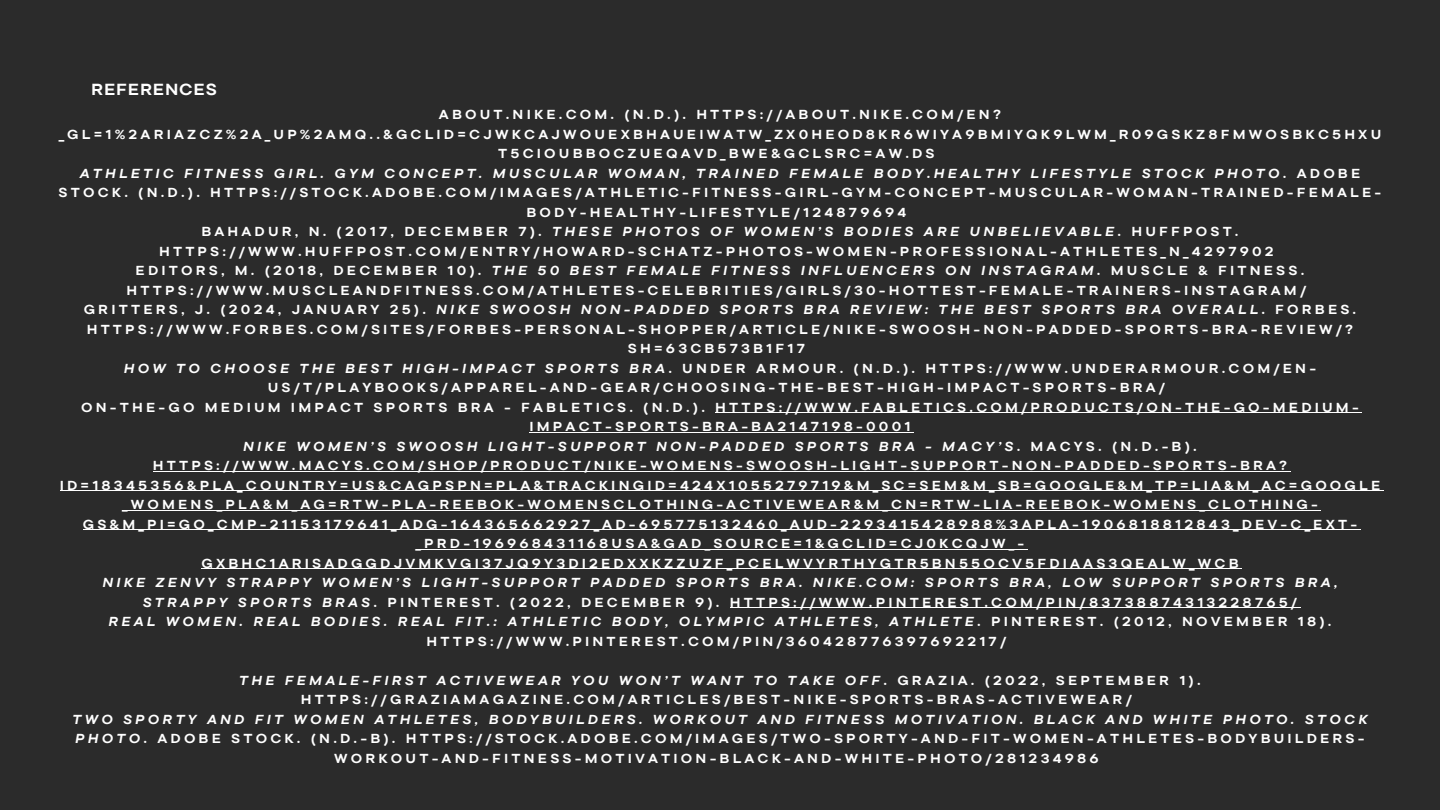
<style>
.page{position:relative;width:1440px;height:810px;background:#2b2b2b}
.page>*{position:absolute;margin:0;border:0;box-sizing:border-box;transform-origin:0 0}
.t1{font:700 16px "TT Commons Pro Exp";letter-spacing:.05em;color:#fff}
.t2{font:700 13px/19.5px "TT Commons Pro Exp";letter-spacing:.245em;color:#fff;text-align:center}
.t3{font:italic 700 13px/19.5px "TT Commons Pro Exp";letter-spacing:.245em;color:#fff;text-align:center}
.s1{font-style:italic}
.s2{font-style:normal}
</style>
<div class="page">
<hr style="left:715px;top:412px;width:647px;height:1px;background:#fff">
<hr style="left:530px;top:432px;width:384px;height:1px;background:#fff">
<hr style="left:153px;top:471px;width:1137px;height:1px;background:#fff">
<hr style="left:60px;top:490px;width:1323px;height:1px;background:#fff">
<hr style="left:122px;top:510px;width:1199px;height:1px;background:#fff">
<hr style="left:83px;top:529px;width:1277px;height:1px;background:#fff">
<hr style="left:416px;top:549px;width:612px;height:1px;background:#fff">
<hr style="left:201px;top:568px;width:1041px;height:1px;background:#fff">
<hr style="left:730px;top:607px;width:570px;height:1px;background:#fff">
<h1 class="t1" style="left:91px;top:79px;width:127px">REFERENCES</h1>
<p class="t2" style="left:59px;top:105px;width:1324px">ABOUT.NIKE.COM. (N.D.). HTTPS://ABOUT.NIKE.COM/EN? _GL=1%2ARIAZCZ%2A_UP%2AMQ..&amp;GCLID=CJWKCAJWOUEXBHAUEIWATW_ZX0HEOD8KR6WIYA9BMIYQK9LWM_R09GSKZ8FMWOSBKC5HXU<br>T5CIOUBBOCZUEQAVD_BWE&amp;GCLSRC=AW.DS</p>
<p class="t2" style="left:59px;top:163px;width:1324px"><span class="s1">ATHLETIC FITNESS GIRL. GYM CONCEPT. MUSCULAR WOMAN, TRAINED FEMALE BODY.HEALTHY LIFESTYLE STOCK PHOTO</span>. ADOBE<br>STOCK. (N.D.). HTTPS://STOCK.ADOBE.COM/IMAGES/ATHLETIC-FITNESS-GIRL-GYM-CONCEPT-MUSCULAR-WOMAN-TRAINED-FEMALE-<br>BODY-HEALTHY-LIFESTYLE/124879694</p>
<p class="t2" style="left:159px;top:222px;width:1116px">BAHADUR, N. (2017, DECEMBER 7). <span class="s1">THESE PHOTOS OF WOMEN’S BODIES ARE UNBELIEVABLE</span>. HUFFPOST.<br>HTTPS://WWW.HUFFPOST.COM/ENTRY/HOWARD-SCHATZ-PHOTOS-WOMEN-PROFESSIONAL-ATHLETES_N_4297902</p>
<p class="t2" style="left:127px;top:261px;width:1181px">EDITORS, M. (2018, DECEMBER 10). <span class="s1">THE 50 BEST FEMALE FITNESS INFLUENCERS ON INSTAGRAM</span>. MUSCLE &amp; FITNESS.<br>HTTPS://WWW.MUSCLEANDFITNESS.COM/ATHLETES-CELEBRITIES/GIRLS/30-HOTTEST-FEMALE-TRAINERS-INSTAGRAM/</p>
<p class="t2" style="left:84px;top:300px;width:1274px">GRITTERS, J. (2024, JANUARY 25). <span class="s1">NIKE SWOOSH NON-PADDED SPORTS BRA REVIEW: THE BEST SPORTS BRA OVERALL</span>. FORBES.<br>HTTPS://WWW.FORBES.COM/SITES/FORBES-PERSONAL-SHOPPER/ARTICLE/NIKE-SWOOSH-NON-PADDED-SPORTS-BRA-REVIEW/?<br>SH=63CB573B1F17</p>
<p class="t2" style="left:124px;top:358px;width:1194px"><span class="s1">HOW TO CHOOSE THE BEST HIGH-IMPACT SPORTS BRA</span>. UNDER ARMOUR. (N.D.). HTTPS://WWW.UNDERARMOUR.COM/EN-<br>US/T/PLAYBOOKS/APPAREL-AND-GEAR/CHOOSING-THE-BEST-HIGH-IMPACT-SPORTS-BRA/</p>
<p class="t2" style="left:81px;top:397px;width:1279px">ON-THE-GO MEDIUM IMPACT SPORTS BRA - FABLETICS. (N.D.). HTTPS://WWW.FABLETICS.COM/PRODUCTS/ON-THE-GO-MEDIUM-<br>IMPACT-SPORTS-BRA-BA2147198-0001</p>
<p class="t2" style="left:60px;top:436px;width:1322px"><span class="s1">NIKE WOMEN’S SWOOSH LIGHT-SUPPORT NON-PADDED SPORTS BRA - MACY’S</span>. MACYS. (N.D.-B).<br>HTTPS://WWW.MACYS.COM/SHOP/PRODUCT/NIKE-WOMENS-SWOOSH-LIGHT-SUPPORT-NON-PADDED-SPORTS-BRA?<br>ID=18345356&amp;PLA_COUNTRY=US&amp;CAGPSPN=PLA&amp;TRACKINGID=424X1055279719&amp;M_SC=SEM&amp;M_SB=GOOGLE&amp;M_TP=LIA&amp;M_AC=GOOGLE _WOMENS_PLA&amp;M_AG=RTW-PLA-REEBOK-WOMENSCLOTHING-ACTIVEWEAR&amp;M_CN=RTW-LIA-REEBOK-WOMENS_CLOTHING-GS&amp;M_PI=GO_CMP-21153179641_ADG-164365662927_AD-695775132460_AUD-2293415428988%3APLA-1906818812843_DEV-C_EXT-_PRD-196968431168USA&amp;GAD_SOURCE=1&amp;GCLID=CJ0KCQJW_- GXBHC1ARISADGGDJVMKVGI37JQ9Y3DI2EDXXKZZUZF_PCELWVYRTHYGTR5BN55OCV5FDIAAS3QEALW_WCB</p>
<p class="t3" style="left:102px;top:573px;width:1237px">NIKE ZENVY STRAPPY WOMEN’S LIGHT-SUPPORT PADDED SPORTS BRA. NIKE.COM: SPORTS BRA, LOW SUPPORT SPORTS BRA,<br>STRAPPY SPORTS BRAS<span class="s2">. PINTEREST. (2022, DECEMBER 9). HTTPS://WWW.PINTEREST.COM/PIN/83738874313228765/</span></p>
<p class="t2" style="left:108px;top:612px;width:1225px"><span class="s1">REAL WOMEN. REAL BODIES. REAL FIT.: ATHLETIC BODY, OLYMPIC ATHLETES, ATHLETE</span>. PINTEREST. (2012, NOVEMBER 18).<br>HTTPS://WWW.PINTEREST.COM/PIN/360428776397692217/</p>
<p class="t2" style="left:239px;top:670px;width:963px"><span class="s1">THE FEMALE-FIRST ACTIVEWEAR YOU WON’T WANT TO TAKE OFF</span>. GRAZIA. (2022, SEPTEMBER 1).<br>HTTPS://GRAZIAMAGAZINE.COM/ARTICLES/BEST-NIKE-SPORTS-BRAS-ACTIVEWEAR/</p>
<p class="t2" style="left:72px;top:709px;width:1297px"><span class="s1">TWO SPORTY AND FIT WOMEN ATHLETES, BODYBUILDERS. WORKOUT AND FITNESS MOTIVATION. BLACK AND WHITE PHOTO. STOCK<br>PHOTO</span>. ADOBE STOCK. (N.D.-B). HTTPS://STOCK.ADOBE.COM/IMAGES/TWO-SPORTY-AND-FIT-WOMEN-ATHLETES-BODYBUILDERS-<br>WORKOUT-AND-FITNESS-MOTIVATION-BLACK-AND-WHITE-PHOTO/281234986</p>
</div>
